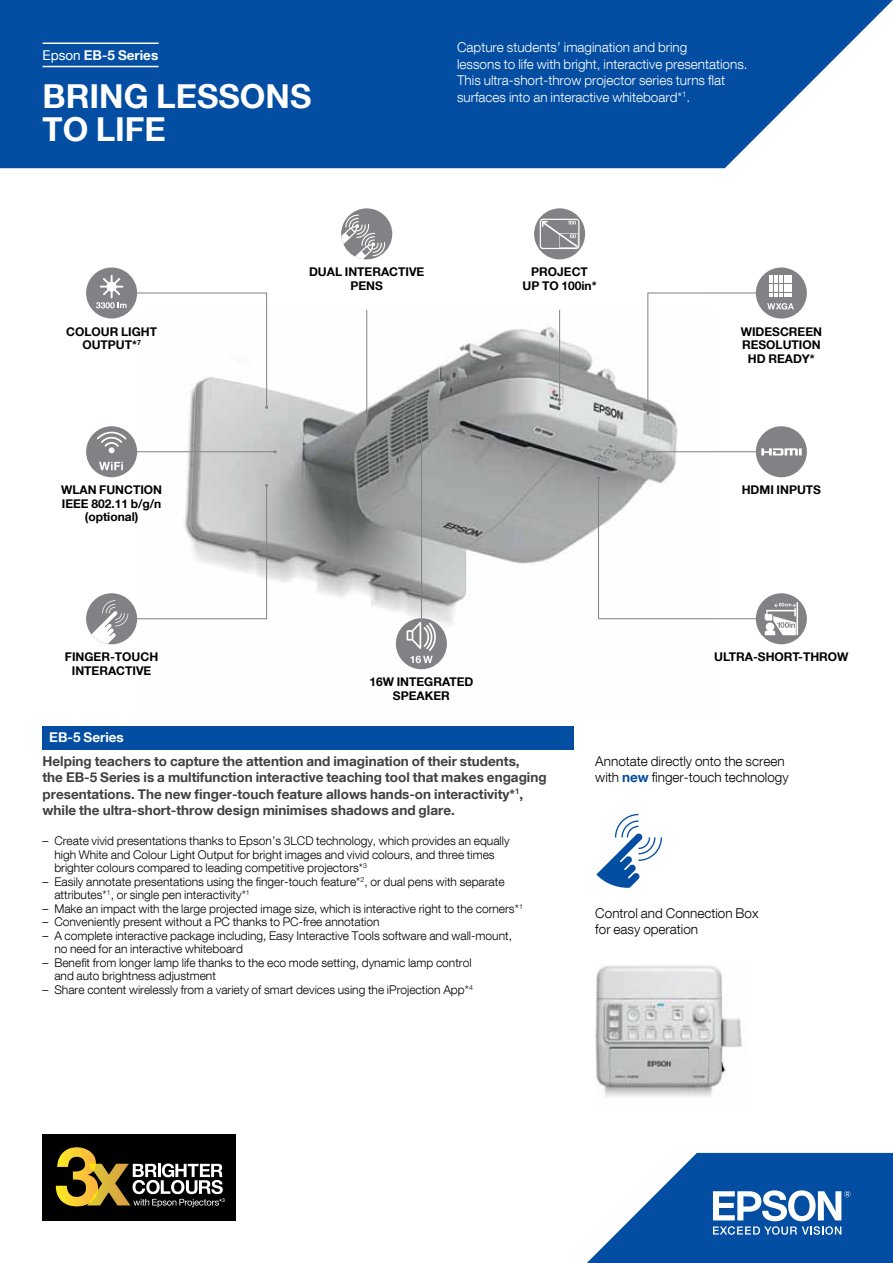
<style>
.page{position:relative;width:893px;height:1263px;background:#fff}
.page>*{position:absolute;margin:0;border:0;box-sizing:border-box;transform-origin:0 0}
.t1{font:700 33px/33px "Helvetica Neue LT Com";color:#fff}
.t2{font:700 13.5px/16.5px "Helvetica Neue LT Com";color:#414042}
.t3{font:300 13.5px/16.5px "Helvetica Neue LT Com";color:#fff}
.t4{font:300 13.5px/16.5px "Helvetica Neue LT Com";color:#000}
.t5{font:700 13.5px "Helvetica Neue LT Com";color:#fff}
.t6{font:300 12px/13.5px "Helvetica Neue LT Com";color:#000}
.t7{font:700 12px/13.5px "Helvetica Neue LT Com";color:#000;text-align:center}
.t8{font:5.25px "Helvetica Neue LT Com";color:#fff}
.s1{font-weight:400}
.s2{font-weight:700;color:#034ea2}
</style>
<div class="page">
<img style="left:142px;top:311px;width:570px;height:359px">
<svg style="left:0;top:0;width:893px;height:168px;background:#1a5eaa"></svg>
<hr style="left:43px;top:43px;width:116px;height:1px;background:#fff">
<hr style="left:43px;top:66px;width:116px;height:1px;background:#fff">
<svg style="left:136px;top:292px;width:132px;height:117px"></svg>
<svg style="left:646px;top:292px;width:111px;height:123px"></svg>
<div style="left:86px;top:267px;width:51px;height:51px;background:#808285;border-radius:50%"></div>
<svg style="left:96px;top:275px;width:31px;height:33px"></svg>
<hr style="left:366px;top:310px;width:1px;height:102px;background:#808285">
<hr style="left:559px;top:310px;width:1px;height:94px;background:#808285">
<hr style="left:648px;top:451px;width:109px;height:1px;background:#808285">
<hr style="left:421px;top:417px;width:1px;height:201px;background:#808285">
<div style="left:396px;top:618px;width:51px;height:51px;background:#808285;border-radius:50%"></div>
<svg style="left:407px;top:622px;width:29px;height:41px"></svg>
<div style="left:756px;top:426px;width:51px;height:51px;background:#808285;border-radius:50%"></div>
<svg style="left:761px;top:448px;width:41px;height:7px"></svg>
<div style="left:756px;top:267px;width:51px;height:52px;background:#808285;border-radius:50%"></div>
<svg style="left:767px;top:303px;width:27px;height:7px"></svg>
<svg style="left:770px;top:275px;width:22px;height:21px"></svg>
<svg style="left:534px;top:208px;width:51px;height:51px"></svg>
<svg style="left:540px;top:219px;width:39px;height:30px"></svg>
<div style="left:341px;top:208px;width:51px;height:51px;background:#808285;border-radius:50%"></div>
<svg style="left:341px;top:214px;width:44px;height:45px"></svg>
<hr style="left:137px;top:451px;width:138px;height:1px;background:#808285">
<div style="left:86px;top:426px;width:51px;height:51px;background:#808285;border-radius:50%"></div>
<svg style="left:99px;top:462px;width:24px;height:8px"></svg>
<svg style="left:97px;top:432px;width:29px;height:21px"></svg>
<svg style="left:136px;top:484px;width:132px;height:135px"></svg>
<svg style="left:597px;top:477px;width:161px;height:142px"></svg>
<div style="left:86px;top:593px;width:51px;height:51px;background:#808285;border-radius:50%"></div>
<svg style="left:90px;top:600px;width:38px;height:44px"></svg>
<div style="left:756px;top:593px;width:51px;height:51px;background:#808285;border-radius:50%"></div>
<hr style="left:796px;top:602px;width:2px;height:33px;background:#fff">
<svg style="left:765px;top:603px;width:31px;height:32px"></svg>
<svg style="left:587px;top:1153px;width:306px;height:110px"></svg>
<div style="left:43px;top:726px;width:531px;height:23px;background:#034ea2"></div>
<svg style="left:596px;top:814px;width:66px;height:74px"></svg>
<img style="left:595px;top:965px;width:147px;height:132px">
<div style="left:42px;top:1134px;width:194px;height:87px;background:#000"></div>
<svg style="left:56px;top:1147px;width:167px;height:60px"></svg>
<p class="t5" style="left:43px;top:46px;width:117px"><span class="s1">Epson</span> EB-5 Series</p>
<h1 class="t1" style="left:43px;top:79px;width:270px">BRING LESSONS<br>TO LIFE</h1>
<p class="t3" style="left:457px;top:39px;width:292px">Capture students’ imagination and bring<br>lessons to life with bright, interactive presentations.<br>This ultra-short-throw projector series turns flat surfaces into an interactive whiteboard*<sup>1</sup>.</p>
<p class="t7" style="left:66px;top:324px;width:92px">COLOUR LIGHT<br>OUTPUT*<sup>7</sup></p>
<p class="t7" style="left:61px;top:483px;width:103px">WLAN FUNCTION<br>IEEE 802.11 b/g/n (optional)</p>
<p class="t7" style="left:309px;top:265px;width:117px">DUAL INTERACTIVE<br>PENS</p>
<p class="t7" style="left:523px;top:265px;width:76px">PROJECT<br>UP TO 100in*</p>
<p class="t7" style="left:741px;top:324px;width:83px">WIDESCREEN<br>RESOLUTION<br>HD READY*</p>
<p class="t7" style="left:742px;top:483px;width:81px">HDMI INPUTS</p>
<p class="t7" style="left:65px;top:650px;width:95px">FINGER-TOUCH<br>INTERACTIVE</p>
<p class="t7" style="left:714px;top:650px;width:136px">ULTRA-SHORT-THROW</p>
<p class="t7" style="left:369px;top:675px;width:105px">16W INTEGRATED<br>SPEAKER</p>
<p class="t5" style="left:49px;top:729px;width:76px">EB-5 Series</p>
<p class="t2" style="left:43px;top:752px;width:506px">Helping teachers to capture the attention and imagination of their students,<br>the EB-5 Series is a multifunction interactive teaching tool that makes engaging presentations. The new finger-touch feature allows hands-on interactivity*<sup>1</sup>, while the ultra-short-throw design minimises shadows and glare.</p>
<p class="t6" style="left:54px;top:834px;width:457px;text-indent:-12px">– Create vivid presentations thanks to Epson’s 3LCD technology, which provides an equally high White and Colour Light Output for bright images and vivid colours, and three times brighter colours compared to leading competitive projectors*<sup>3</sup></p>
<p class="t6" style="left:54px;top:874px;width:452px;text-indent:-12px">– Easily annotate presentations using the finger-touch feature*<sup>2</sup>, or dual pens with separate attributes*<sup>1</sup>, or single pen interactivity*<sup>1</sup></p>
<p class="t6" style="left:43px;top:901px;width:482px">– Make an impact with the large projected image size, which is interactive right to the corners*<sup>1</sup></p>
<p class="t6" style="left:43px;top:915px;width:339px">– Conveniently present without a PC thanks to PC-free annotation</p>
<p class="t6" style="left:54px;top:928px;width:459px;text-indent:-12px">– A complete interactive package including, Easy Interactive Tools software and wall-mount, no need for an interactive whiteboard</p>
<p class="t6" style="left:54px;top:955px;width:419px;text-indent:-12px">– Benefit from longer lamp life thanks to the eco mode setting, dynamic lamp control and auto brightness adjustment</p>
<p class="t6" style="left:43px;top:982px;width:432px">– Share content wirelessly from a variety of smart devices using the iProjection App*<sup>4</sup></p>
<p class="t4" style="left:595px;top:752px;width:195px">Annotate directly onto the screen with <span class="s2">new</span> finger-touch technology</p>
<p class="t4" style="left:595px;top:905px;width:165px">Control and Connection Box for easy operation</p>
<p class="t8" style="left:222px;top:1197px;width:4px">3</p>
</div>
